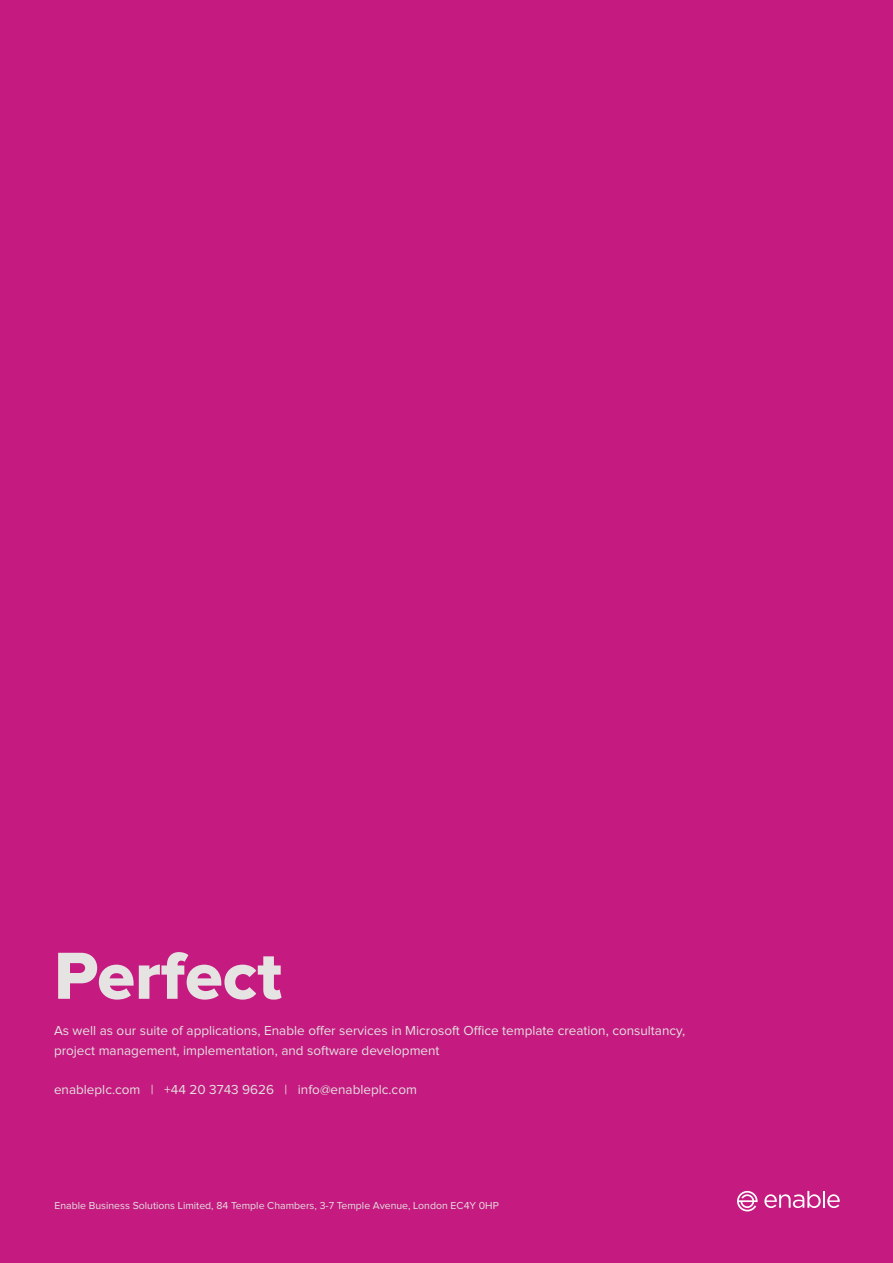
<style>
.page{position:relative;width:893px;height:1263px;background:#c51b80}
.page>*{position:absolute;margin:0;border:0;box-sizing:border-box;transform-origin:0 0}
.t1{font:69px "Proxima Nova Extrabld";color:#e6e3e3}
.t2{font:13.5px/19.5px "Proxima Nova";color:#e3e0e0}
.t3{font:10.5px "Proxima Nova";color:#e3e0e0}
</style>
<div class="page">
<svg style="left:764px;top:1191px;width:76px;height:17px"></svg>
<svg style="left:737px;top:1191px;width:21px;height:20px"></svg>
<h1 class="t1" style="left:54px;top:944px;width:230px">Perfect</h1>
<p class="t2" style="left:54px;top:1022px;width:633px">As well as our suite of applications, Enable offer services in Microsoft Office template creation, consultancy, project management, implementation, and software development</p>
<p class="t2" style="left:54px;top:1080px;width:364px">enableplc.com | +44 20 3743 9626 | info@enableplc.com</p>
<p class="t3" style="left:55px;top:1200px;width:446px">Enable Business Solutions Limited, 84 Temple Chambers, 3-7 Temple Avenue, London EC4Y 0HP</p>
</div>
